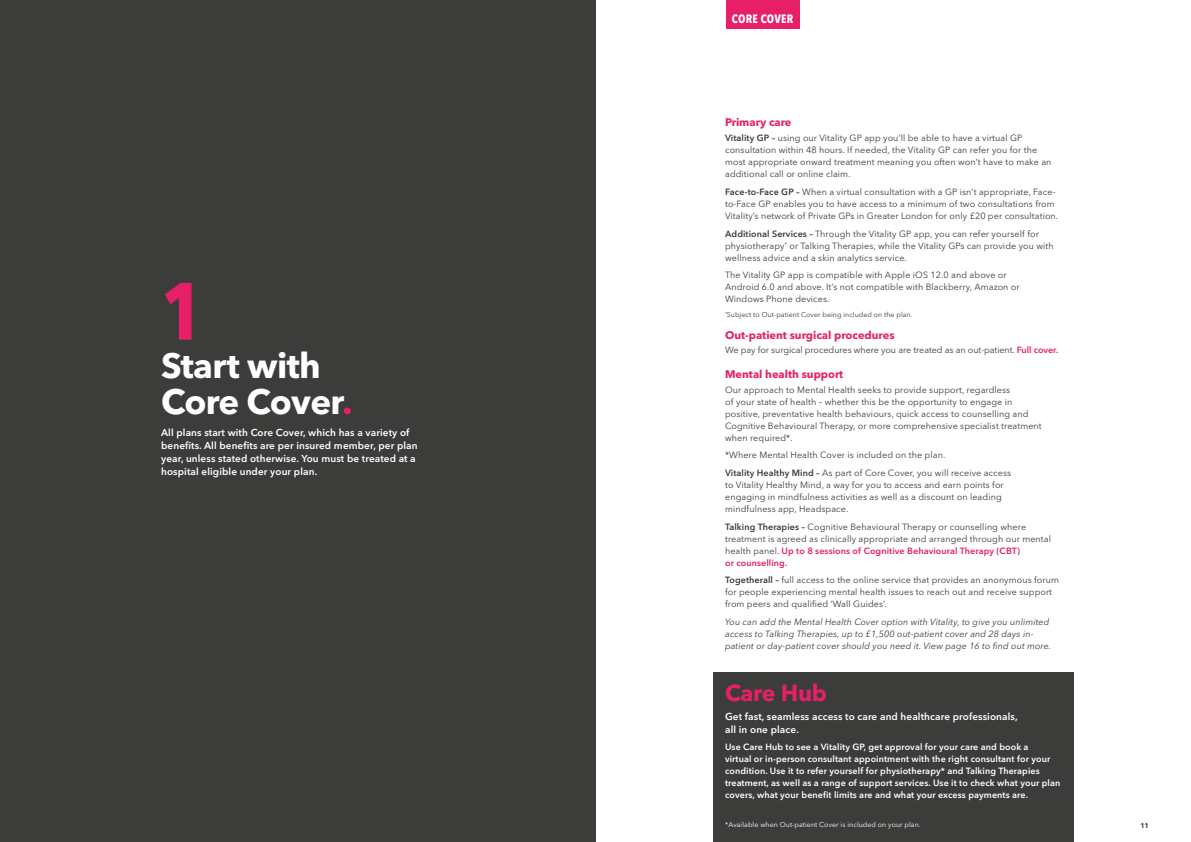
<style>
.page{position:relative;width:1191px;height:842px;background:#fff}
.page>*{position:absolute;margin:0;border:0;box-sizing:border-box;transform-origin:0 0}
.t1{font:700 condensed 80px "Avenir Next LT Pro";color:#e71f69}
.t2{font:700 35px/36px "Avenir Next LT Pro";letter-spacing:-.02em;color:#fff}
.t3{font:700 23px "Avenir Next LT Pro";letter-spacing:-.01em;color:#e71f69}
.t4{font:700 condensed 12px "Avenir Next LT Pro";letter-spacing:.02em;color:#fff}
.t5{font:700 11px "Avenir Next LT Pro";color:#e71f69}
.t6{font:600 10px/13px "Avenir Next LT Pro";letter-spacing:.01em;color:#fff}
.t7{font:9px/12px "Avenir Next LT Pro";letter-spacing:.01em;color:#3c3c3b}
.t8{font:600 9px/12px "Avenir Next LT Pro";letter-spacing:.01em;color:#fff}
.t9{font:italic 9px/12px "Avenir Next LT Pro";letter-spacing:.01em;color:#3c3c3b}
.t10{font:7px "Avenir Next LT Pro";letter-spacing:.01em;color:#fff}
.t11{font:7px "Avenir Next LT Pro";letter-spacing:.01em;color:#3c3c3b}
.t12{font:700 condensed 7px "Avenir Next LT Pro";color:#3c3c3b}
.s1{color:#e71f69}
.s2{font-weight:600}
.s3{font-weight:600;color:#e71f69}
</style>
<div class="page">
<div style="left:0;top:0;width:595px;height:842px;background:#3c3c3b"></div>
<div style="left:726px;top:0;width:73px;height:29px;background:#e71f69"></div>
<div style="left:713px;top:672px;width:360px;height:170px;background:#3c3c3b"></div>
<h1 class="t1" style="left:161px;top:262px;width:43px">1</h1>
<h2 class="t2" style="left:161px;top:348px;width:193px">Start with<br>Core Cover<span class="s1">.</span></h2>
<p class="t6" style="left:161px;top:426px;width:258px">All plans start with Core Cover, which has a variety of benefits. All benefits are per insured member, per plan year, unless stated otherwise. You must be treated at a hospital eligible under your plan.</p>
<h3 class="t4" style="left:732px;top:11px;width:63px">CORE COVER</h3>
<p class="t5" style="left:725px;top:116px;width:68px">Primary care</p>
<p class="t7" style="left:725px;top:132px;width:328px"><span class="s2">Vitality GP –</span> using our Vitality GP app you’ll be able to have a virtual GP consultation within 48 hours. If needed, the Vitality GP can refer you for the most appropriate onward treatment meaning you often won’t have to make an additional call or online claim.</p>
<p class="t7" style="left:725px;top:186px;width:335px"><span class="s2">Face-to-Face GP –</span> When a virtual consultation with a GP isn’t appropriate, Face&shy;to-Face GP enables you to have access to a minimum of two consultations from<br>Vitality’s network of Private GPs in Greater London for only £20 per consultation.</p>
<p class="t7" style="left:725px;top:227px;width:330px"><span class="s2">Additional Services –</span> Through the Vitality GP app, you can refer yourself for physiotherapy<sup>*</sup> or Talking Therapies, while the Vitality GPs can provide you with wellness advice and a skin analytics service.</p>
<p class="t7" style="left:725px;top:269px;width:296px">The Vitality GP app is compatible with Apple iOS 12.0 and above or<br>Android 6.0 and above. It’s not compatible with Blackberry, Amazon or<br>Windows Phone devices.</p>
<p class="t11" style="left:725px;top:310px;width:189px"><sup>*</sup>Subject to Out-patient Cover being included on the plan.</p>
<p class="t5" style="left:725px;top:328px;width:171px">Out-patient surgical procedures</p>
<p class="t7" style="left:725px;top:344px;width:335px">We pay for surgical procedures where you are treated as an out-patient. <span class="s3">Full cover.</span></p>
<p class="t5" style="left:725px;top:367px;width:120px">Mental health support</p>
<p class="t7" style="left:725px;top:384px;width:318px">Our approach to Mental Health seeks to provide support, regardless<br>of your state of health – whether this be the opportunity to engage in positive, preventative health behaviours, quick access to counselling and Cognitive Behavioural Therapy, or more comprehensive specialist treatment when required*.</p>
<p class="t7" style="left:725px;top:446px;width:287px;line-height:17.7px">*Where Mental Health Cover is included on the plan.<br><span class="s2">Vitality Healthy Mind –</span> As part of Core Cover, you will receive access</p>
<p class="t7" style="left:725px;top:479px;width:280px">to Vitality Healthy Mind, a way for you to access and earn points for engaging in mindfulness activities as well as a discount on leading mindfulness app, Headspace.</p>
<p class="t7" style="left:725px;top:521px;width:327px"><span class="s2">Talking Therapies –</span> Cognitive Behavioural Therapy or counselling where treatment is agreed as clinically appropriate and arranged through our mental health panel. <span class="s3">Up to 8 sessions of Cognitive Behavioural Therapy (CBT)<br>or counselling.</span></p>
<p class="t7" style="left:725px;top:574px;width:335px"><span class="s2">Togetherall –</span> full access to the online service that provides an anonymous forum for people experiencing mental health issues to reach out and receive support from peers and qualified ‘Wall Guides’.</p>
<p class="t9" style="left:725px;top:616px;width:328px">You can add the Mental Health Cover option with Vitality, to give you unlimited access to Talking Therapies, up to £1,500 out-patient cover and 28 days in&shy;patient or day-patient cover should you need it. View page 16 to find out more.</p>
<h3 class="t3" style="left:725px;top:679px;width:104px">Care Hub</h3>
<p class="t6" style="left:725px;top:710px;width:294px">Get fast, seamless access to care and healthcare professionals, all in one place.</p>
<p class="t8" style="left:725px;top:741px;width:337px">Use Care Hub to see a Vitality GP, get approval for your care and book a<br>virtual or in-person consultant appointment with the right consultant for your condition. Use it to refer yourself for physiotherapy* and Talking Therapies treatment, as well as a range of support services. Use it to check what your plan covers, what your benefit limits are and what your excess payments are.</p>
<p class="t10" style="left:725px;top:821px;width:197px">*Available when Out-patient Cover is included on your plan.</p>
<p class="t12" style="left:1140px;top:821px;width:9px">11</p>
</div>
